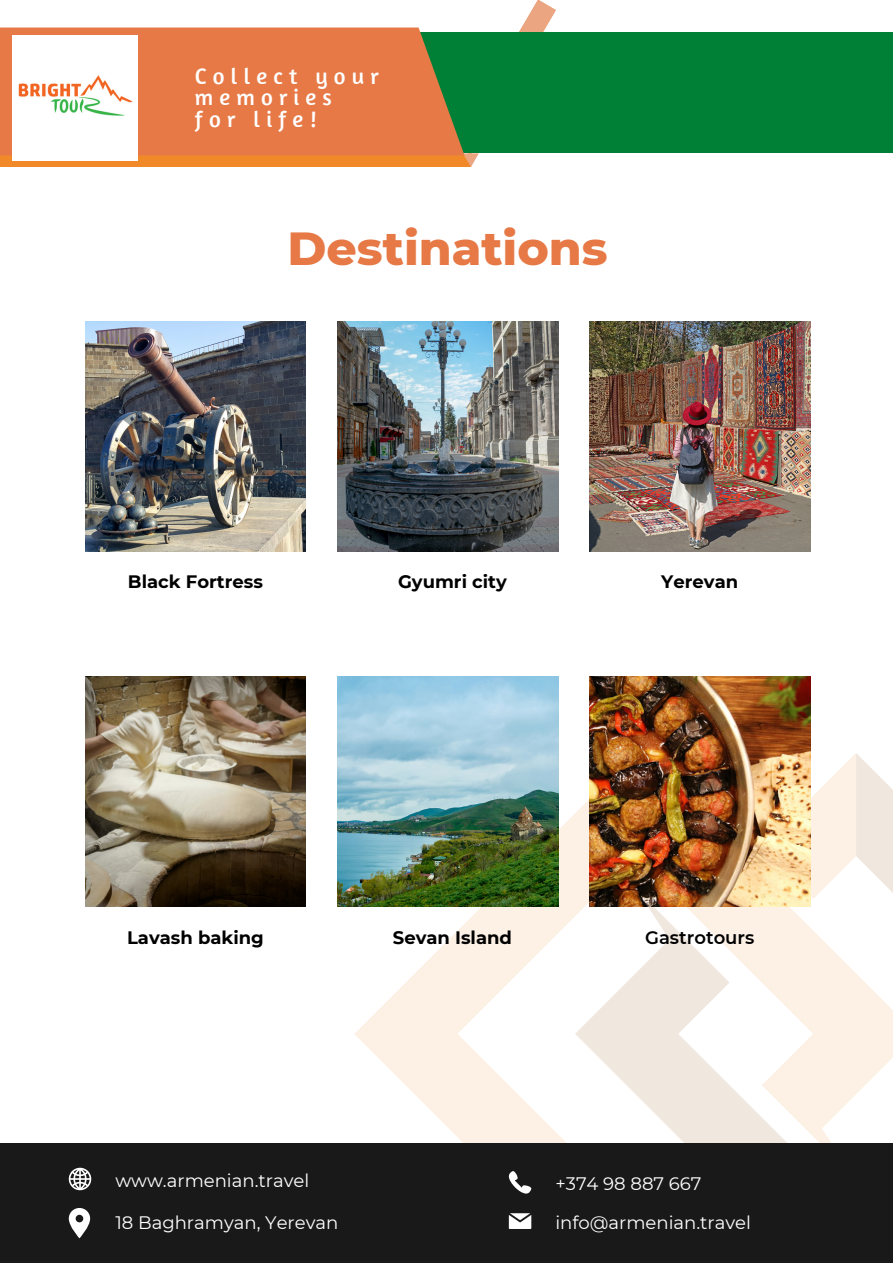
<style>
.page{position:relative;width:893px;height:1264px;background:#fff}
.page>*{position:absolute;margin:0;border:0;box-sizing:border-box;transform-origin:0 0}
.t1{font:800 47.25px "Montserrat";color:#e67946}
.t2{font:22.8px/21.3px "Amaranth";letter-spacing:.27em;color:#fff}
.t3{font:18px "Montserrat";color:#fff}
.t4{font:700 18px "Montserrat";color:#000}
.t5{font:600 18px "Montserrat";color:#000}
</style>
<div class="page">
<img style="left:337px;top:322px;width:221px;height:229px">
<svg style="left:354px;top:753px;width:221px;height:390px"></svg>
<svg style="left:575px;top:753px;width:317px;height:390px"></svg>
<img style="left:337px;top:676px;width:221px;height:230px">
<img style="left:589px;top:322px;width:221px;height:229px">
<img style="left:589px;top:676px;width:221px;height:230px">
<img style="left:85px;top:322px;width:221px;height:229px">
<img style="left:85px;top:676px;width:221px;height:230px">
<div style="left:395px;top:33px;width:497px;height:120px;background:#008037"></div>
<svg style="left:0;top:0;width:556px;height:167px"></svg>
<svg style="left:0;top:28px;width:464px;height:127px;background:#d87b47"></svg>
<div style="left:0;top:1143px;width:892px;height:119px;background:#191919"></div>
<svg style="left:69px;top:1167px;width:22px;height:23px"></svg>
<svg style="left:69px;top:1208px;width:21px;height:30px"></svg>
<svg style="left:509px;top:1213px;width:22px;height:15px"></svg>
<svg style="left:509px;top:1171px;width:22px;height:22px"></svg>
<img style="left:13px;top:36px;width:124px;height:125px">
<p class="t2" style="left:195px;top:65px;width:185px">Collect your memories<br>for life!</p>
<p class="t1" style="left:287px;top:219px;width:321px">Destinations</p>
<p class="t4" style="left:128px;top:570px;width:136px">Black Fortress</p>
<p class="t4" style="left:398px;top:570px;width:110px">Gyumri city</p>
<p class="t4" style="left:661px;top:570px;width:78px">Yerevan</p>
<p class="t4" style="left:127px;top:926px;width:138px">Lavash baking</p>
<p class="t4" style="left:393px;top:926px;width:121px">Sevan Island</p>
<p class="t5" style="left:645px;top:926px;width:111px">Gastrotours</p>
<p class="t3" style="left:115px;top:1169px;width:195px">www.armenian.travel</p>
<p class="t3" style="left:555px;top:1172px;width:148px">+374 98 887 667</p>
<p class="t3" style="left:115px;top:1211px;width:224px">18 Baghramyan, Yerevan</p>
<p class="t3" style="left:555px;top:1211px;width:197px">info@armenian.travel</p>
</div>
